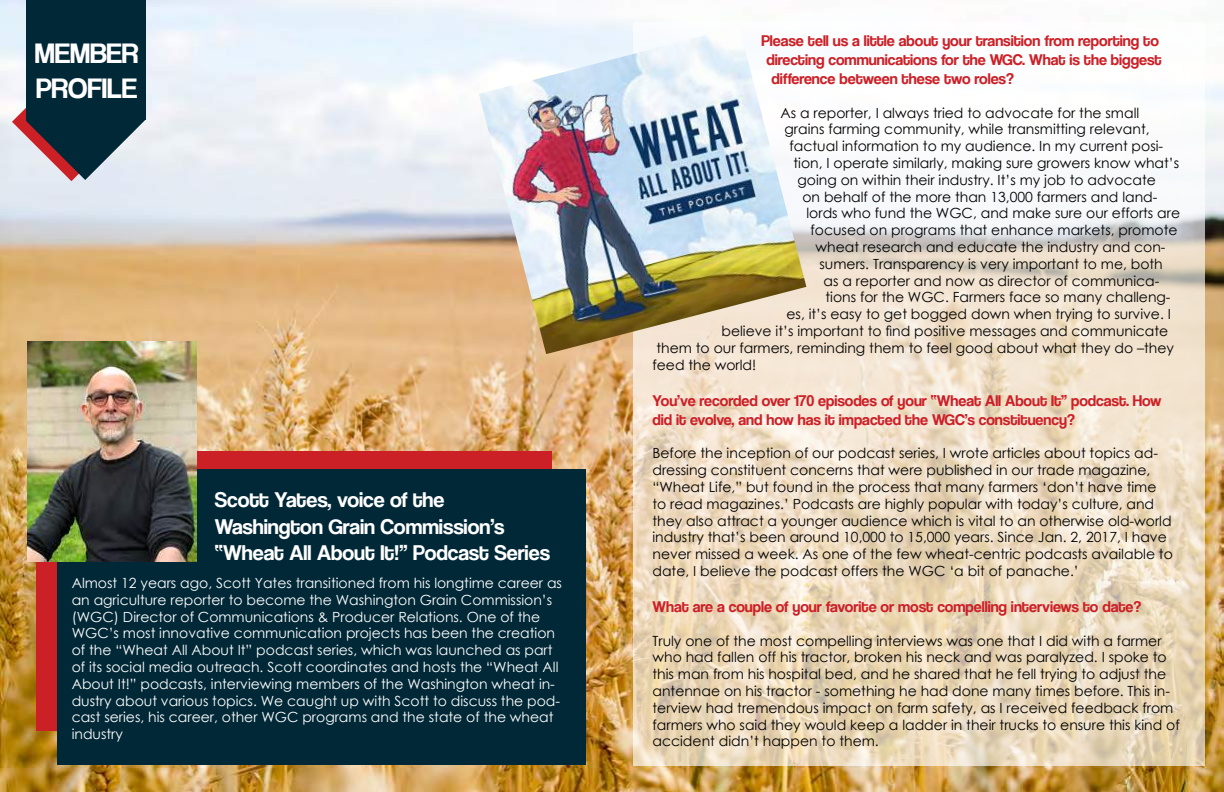
<style>
.page{position:relative;width:1224px;height:792px;background:#fff}
.page>*{position:absolute;margin:0;border:0;box-sizing:border-box;transform-origin:0 0}
.t1{font:29px/34.8px "Coolvetica Rg";color:#fff}
.t2{font:22px/26.4px "Coolvetica Rg";color:#fff}
.t3{font:16px/19.2px "Coolvetica Rg";color:#cc2027}
.t4{font:14px/16.8px "Century Gothic";color:#000}
.t5{font:14px/16.8px "Century Gothic";color:#fff}
</style>
<div class="page">
<img style="left:0;top:0;width:1224px;height:792px">
<div style="left:26px;top:0;width:120px;height:120px;background:#002837"></div>
<svg style="left:12px;top:60px;width:134px;height:121px"></svg>
<div style="left:36px;top:452px;width:515px;height:279px;background:#cc2027"></div>
<div style="left:57px;top:470px;width:528px;height:295px;background:#002837"></div>
<svg style="left:634px;top:22px;width:571px;height:743px"></svg>
<img style="left:27px;top:342px;width:169px;height:220px">
<img style="left:479px;top:27px;width:327px;height:327px">
<h1 class="t1" style="left:35px;top:36px;width:105px">MEMBER<br>PROFILE</h1>
<h2 class="t2" style="left:215px;top:487px;width:337px">Scott Yates, voice of the<br>Washington Grain Commission’s “Wheat All About It!” Podcast Series</h2>
<p class="t5" style="left:72px;top:574px;width:492px">Almost 12 years ago, Scott Yates transitioned from his longtime career as an agriculture reporter to become the Washington Grain Commission’s (WGC) Director of Communications &amp; Producer Relations. One of the WGC’s most innovative communication projects has been the creation of the “Wheat All About It” podcast series, which was launched as part of its social media outreach. Scott coordinates and hosts the “Wheat All About It!” podcasts, interviewing members of the Washington wheat in&shy;dustry about various topics. We caught up with Scott to discuss the pod&shy;cast series, his career, other WGC programs and the state of the wheat industry</p>
<p class="t3" style="left:762px;top:30px;width:399px">Please tell us a little about your transition from reporting to</p>
<p class="t3" style="left:766px;top:50px;width:397px">directing communications for the WGC. What is the biggest</p>
<p class="t3" style="left:771px;top:69px;width:244px">difference between these two roles?</p>
<p class="t4" style="left:781px;top:104px;width:360px">As a reporter, I always tried to advocate for the small</p>
<p class="t4" style="left:785px;top:121px;width:367px">grains farming community, while transmitting relevant,</p>
<p class="t4" style="left:790px;top:138px;width:375px">factual information to my audience. In my current posi-</p>
<p class="t4" style="left:793px;top:154px;width:387px">tion, I operate similarly, making sure growers know what’s</p>
<p class="t4" style="left:797px;top:171px;width:360px">going on within their industry. It’s my job to advocate</p>
<p class="t4" style="left:802px;top:188px;width:357px">on behalf of the more than 13,000 farmers and land-</p>
<p class="t4" style="left:806px;top:205px;width:375px">lords who fund the WGC, and make sure our efforts are</p>
<p class="t4" style="left:811px;top:222px;width:369px">focused on programs that enhance markets, promote</p>
<p class="t4" style="left:816px;top:238px;width:352px">wheat research and educate the industry and con-</p>
<p class="t4" style="left:819px;top:255px;width:345px">sumers. Transparency is very important to me, both</p>
<p class="t4" style="left:823px;top:272px;width:337px">as a reporter and now as director of communica-</p>
<p class="t4" style="left:825px;top:289px;width:347px">tions for the WGC. Farmers face so many challeng-</p>
<p class="t4" style="left:786px;top:306px;width:386px">es, it’s easy to get bogged down when trying to survive. I</p>
<p class="t4" style="left:721px;top:322px;width:448px">believe it’s important to find positive messages and communicate</p>
<p class="t4" style="left:656px;top:339px;width:519px">them to our farmers, reminding them to feel good about what they do –they</p>
<p class="t4" style="left:652px;top:356px;width:105px">feed the world!</p>
<p class="t3" style="left:653px;top:390px;width:511px">You’ve recorded over 170 episodes of your “Wheat All About It” podcast. How did it evolve, and how has it impacted the WGC’s constituency?</p>
<p class="t4" style="left:653px;top:445px;width:522px">Before the inception of our podcast series, I wrote articles about topics ad&shy;dressing constituent concerns that were published in our trade magazine, “Wheat Life,” but found in the process that many farmers ‘don’t have time to read magazines.’ Podcasts are highly popular with today’s culture, and they also attract a younger audience which is vital to an otherwise old-world industry that’s been around 10,000 to 15,000 years. Since Jan. 2, 2017, I have never missed a week. As one of the few wheat-centric podcasts available to date, I believe the podcast offers the WGC ‘a bit of panache.’</p>
<p class="t3" style="left:653px;top:597px;width:490px">What are a couple of your favorite or most compelling interviews to date?</p>
<p class="t4" style="left:653px;top:632px;width:529px">Truly one of the most compelling interviews was one that I did with a farmer who had fallen off his tractor, broken his neck and was paralyzed. I spoke to this man from his hospital bed, and he shared that he fell trying to adjust the antennae on his tractor - something he had done many times before. This in&shy;terview had tremendous impact on farm safety, as I received feedback from farmers who said they would keep a ladder in their trucks to ensure this kind of accident didn’t happen to them.</p>
</div>
